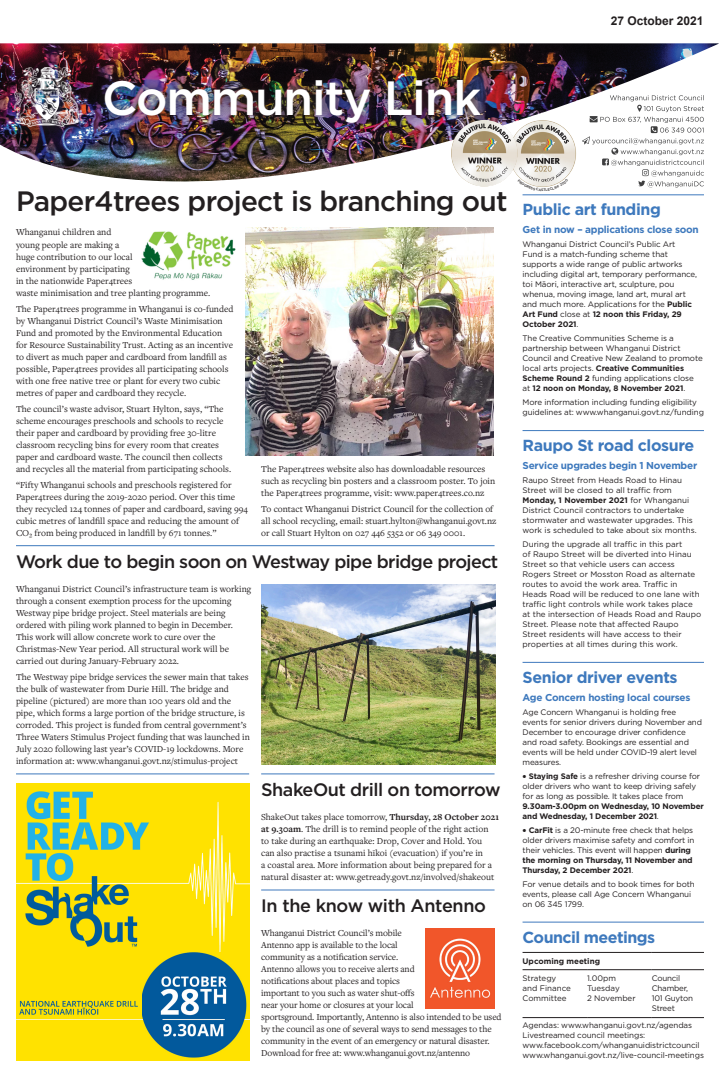
<style>
.page{position:relative;width:720px;height:1078px;background:#fff}
.page>*{position:absolute;margin:0;border:0;box-sizing:border-box;transform-origin:0 0}
.t1{font:500 48px "Gotham";letter-spacing:-.025em;color:#fff}
.t2{font:500 28px "Gotham";letter-spacing:-.025em;color:#231f20}
.t3{font:500 18px "Gotham";letter-spacing:-.035em;color:#231f20}
.t4{font:700 16px "Gotham";letter-spacing:-.025em;color:#3e79bd}
.t5{font:700 12px "Arial";color:#231f20}
.t6{font:700 10px "Gotham";letter-spacing:-.025em;color:#3e79bd}
.t7{font:9.5px/12px "Freight Text Pro";color:#231f20}
.t8{font:8px/10px "Gotham";letter-spacing:-.01em;color:#231f20}
.t9{font:700 8px/17.3px "Gotham";color:#231f20}
.s1{font-weight:700}
.s2{font-family:"Freight Text Pro";font-weight:700}
.s3{font-weight:400}
</style>
<div class="page">
<img style="left:0;top:43px;width:719px;height:145px">
<img style="left:95px;top:70px;width:395px;height:63px">
<div style="left:12px;top:66px;width:75px;height:71px;background:#231f20;opacity:.9"></div>
<img style="left:14px;top:67px;width:64px;height:59px">
<img style="left:509px;top:120px;width:67px;height:67px;border-radius:34px">
<img style="left:451px;top:120px;width:66px;height:66px;border-radius:33px">
<svg style="left:582px;top:95px;width:122px;height:92px"></svg>
<hr style="left:523px;top:194px;width:181px;height:1px;background:#3e79bd">
<hr style="left:523px;top:430px;width:181px;height:1px;background:#3e79bd">
<hr style="left:523px;top:661px;width:181px;height:1px;background:#3e79bd">
<hr style="left:523px;top:921px;width:181px;height:1px;background:#3e79bd">
<hr style="left:523px;top:952px;width:64px;height:1px;background:#231f20">
<hr style="left:587px;top:952px;width:65px;height:1px;background:#231f20">
<hr style="left:652px;top:952px;width:52px;height:1px;background:#231f20">
<hr style="left:523px;top:969px;width:64px;height:1px;background:#231f20">
<hr style="left:587px;top:969px;width:65px;height:1px;background:#231f20">
<hr style="left:652px;top:969px;width:52px;height:1px;background:#231f20">
<hr style="left:523px;top:1017px;width:64px;height:1px;background:#231f20">
<hr style="left:587px;top:1017px;width:65px;height:1px;background:#231f20">
<hr style="left:652px;top:1017px;width:52px;height:1px;background:#231f20">
<hr style="left:16px;top:545px;width:479px;height:1px;background:#3e79bd">
<hr style="left:16px;top:773px;width:233px;height:1px;background:#3e79bd">
<hr style="left:261px;top:773px;width:234px;height:1px;background:#3e79bd">
<img style="left:246px;top:227px;width:248px;height:228px">
<img style="left:141px;top:231px;width:95px;height:49px">
<img style="left:262px;top:584px;width:233px;height:180px">
<img style="left:16px;top:783px;width:233px;height:276px">
<hr style="left:261px;top:889px;width:234px;height:1px;background:#3e79bd">
<img style="left:426px;top:928px;width:69px;height:79px">
<svg style="left:518px;top:179px;width:50px;height:9px"></svg>
<p class="t1" style="left:102px;top:67px;width:381px">Community Link</p>
<p class="t5" style="left:611px;top:12px;width:94px">27 October 2021</p>
<p class="t2" style="left:16px;top:183px;width:493px">Paper4trees project is branching out</p>
<p class="t7" style="left:16px;top:226px;width:196px">Whanganui children and<br>young people are making a<br>huge contribution to our local<br>environment by participating<br>in the nationwide Paper4trees<br>waste minimisation and tree planting programme.</p>
<p class="t7" style="left:16px;top:302px;width:219px">The Paper4trees programme in Whanganui is co-funded by Whanganui District Council’s Waste Minimisation Fund and promoted by the Environmental Education for Resource Sustainability Trust. Acting as an incentive to divert as much paper and cardboard from landfill as possible, Paper4trees provides all participating schools with one free native tree or plant for every two cubic metres of paper and cardboard they recycle.</p>
<p class="t7" style="left:16px;top:402px;width:217px">The council’s waste advisor, Stuart Hylton, says, “The scheme encourages preschools and schools to recycle their paper and cardboard by providing free 30-litre classroom recycling bins for every room that creates paper and cardboard waste. The council then collects and recycles all the material from participating schools.</p>
<p class="t7" style="left:16px;top:478px;width:234px">“Fifty Whanganui schools and preschools registered for Paper4trees during the 2019-2020 period. Over this time they recycled 124 tonnes of paper and cardboard, saving 994 cubic metres of landfill space and reducing the amount of CO₂ from being produced in landfill by 671 tonnes.”</p>
<p class="t7" style="left:261px;top:462px;width:236px">The Paper4trees website also has downloadable resources such as recycling bin posters and a classroom poster. To join the Paper4trees programme, visit: www.paper4trees.co.nz</p>
<p class="t7" style="left:261px;top:502px;width:237px">To contact Whanganui District Council for the collection of all school recycling, email: stuart.hylton@whanganui.govt.nz or call Stuart Hylton on 027 446 5352 or 06 349 0001.</p>
<p class="t3" style="left:16px;top:549px;width:484px">Work due to begin soon on Westway pipe bridge project</p>
<p class="t7" style="left:16px;top:582px;width:237px">Whanganui District Council’s infrastructure team is working through a consent exemption process for the upcoming Westway pipe bridge project. Steel materials are being ordered with piling work planned to begin in December.<br>This work will allow concrete work to cure over the Christmas-New Year period. All structural work will be carried out during January-February 2022.</p>
<p class="t7" style="left:16px;top:670px;width:235px">The Westway pipe bridge services the sewer main that takes the bulk of wastewater from Durie Hill. The bridge and pipeline (pictured) are more than 100 years old and the pipe, which forms a large portion of the bridge structure, is corroded. This project is funded from central government’s Three Waters Stimulus Project funding that was launched in July 2020 following last year’s COVID-19 lockdowns. More information at: www.whanganui.govt.nz/stimulus-project</p>
<p class="t3" style="left:261px;top:777px;width:241px">ShakeOut drill on tomorrow</p>
<p class="t7" style="left:261px;top:810px;width:239px">ShakeOut takes place tomorrow, <span class="s1">Thursday, 28 October 2021 at 9.30am</span>. The drill is to remind people of the right action<br>to take during an earthquake: Drop, Cover and Hold. You<br>can also practise a tsunami hīkoi (evacuation) if you’re in<br>a coastal area. More information about being prepared for a natural disaster at: www.getready.govt.nz/involved/shakeout</p>
<p class="t3" style="left:261px;top:893px;width:226px">In the know with Antenno</p>
<p class="t7" style="left:261px;top:926px;width:242px">Whanganui District Council’s mobile<br>Antenno app is available to the local<br>community as a notification service.<br>Antenno allows you to receive alerts and<br>notifications about places and topics<br>important to you such as water shut-offs<br>near your home or closures at your local<br>sportsground. Importantly, Antenno is also intended to be used by the council as one of several ways to send messages to the community in the event of an emergency or natural disaster.<br>Download for free at: www.whanganui.govt.nz/antenno</p>
<p class="t4" style="left:523px;top:199px;width:140px">Public art funding</p>
<p class="t6" style="left:523px;top:223px;width:178px">Get in now – applications close soon</p>
<p class="t8" style="left:523px;top:239px;width:176px">Whanganui District Council’s Public Art Fund is a match-funding scheme that supports a wide range of public artworks including digital art, temporary performance, toi Māori, interactive art, sculpture, pou whenua, moving image, land art, mural art and much more. Applications for the <span class="s1">Public Art Fund</span> close at <span class="s1">12 noon this Friday, 29<br>October 2021</span>.</p>
<p class="t8" style="left:523px;top:333px;width:182px">The Creative Communities Scheme is a partnership between Whanganui District Council and Creative New Zealand to promote local arts projects. <span class="s1">Creative Communities Scheme Round 2</span> funding applications close at <span class="s1">12 noon on Monday, 8 November 2021</span>.</p>
<p class="t8" style="left:523px;top:397px;width:183px">More information including funding eligibility guidelines at: www.whanganui.govt.nz/funding</p>
<p class="t4" style="left:523px;top:434px;width:173px">Raupo St road closure</p>
<p class="t6" style="left:523px;top:458px;width:176px">Service upgrades begin 1 November</p>
<p class="t8" style="left:523px;top:474px;width:176px">Raupo Street from Heads Road to Hinau Street will be closed to all traffic from <span class="s1">Monday, 1 November 2021</span> for Whanganui District Council contractors to undertake stormwater and wastewater upgrades. This work is scheduled to take about six months.</p>
<p class="t8" style="left:523px;top:538px;width:180px">During the upgrade all traffic in this part<br>of Raupo Street will be diverted into Hinau Street so that vehicle users can access Rogers Street or Mosston Road as alternate routes to avoid the work area. Traffic in Heads Road will be reduced to one lane with traffic light controls while work takes place at the intersection of Heads Road and Raupo Street. Please note that affected Raupo Street residents will have access to their properties at all times during this work.</p>
<p class="t4" style="left:523px;top:666px;width:157px">Senior driver events</p>
<p class="t6" style="left:523px;top:690px;width:169px">Age Concern hosting local courses</p>
<p class="t8" style="left:523px;top:706px;width:181px">Age Concern Whanganui is holding free events for senior drivers during November and December to encourage driver confidence and road safety. Bookings are essential and events will be held under COVID-19 alert level measures.</p>
<p class="t8" style="left:523px;top:770px;width:183px"><span class="s2">•</span> <span class="s1">Staying Safe</span> is a refresher driving course for older drivers who want to keep driving safely for as long as possible. It takes place from <span class="s1">9.30am-3.00pm on Wednesday, 10 November and Wednesday, 1 December 2021</span>.</p>
<p class="t8" style="left:523px;top:824px;width:173px"><span class="s2">•</span> <span class="s1">CarFit</span> is a 20-minute free check that helps older drivers maximise safety and comfort in their vehicles. This event will happen <span class="s1">during the morning on Thursday, 11 November and Thursday, 2 December 2021</span>.</p>
<p class="t8" style="left:523px;top:878px;width:174px">For venue details and to book times for both events, please call Age Concern Whanganui on 06 345 1799.</p>
<p class="t4" style="left:523px;top:926px;width:134px">Council meetings</p>
<p class="t9" style="left:523px;top:952px;width:79px">Upcoming meeting<br><span class="s3">Strategy</span></p>
<p class="t8" style="left:523px;top:982px;width:50px">and Finance<br>Committee</p>
<p class="t8" style="left:587px;top:972px;width:50px">1.00pm<br>Tuesday<br>2 November</p>
<p class="t8" style="left:652px;top:972px;width:43px">Council<br>Chamber,<br>101 Guyton<br>Street</p>
<p class="t8" style="left:523px;top:1019px;width:183px">Agendas: www.whanganui.govt.nz/agendas Livestreamed council meetings: www.facebook.com/whanganuidistrictcouncil www.whanganui.govt.nz/live-council-meetings</p>
</div>
